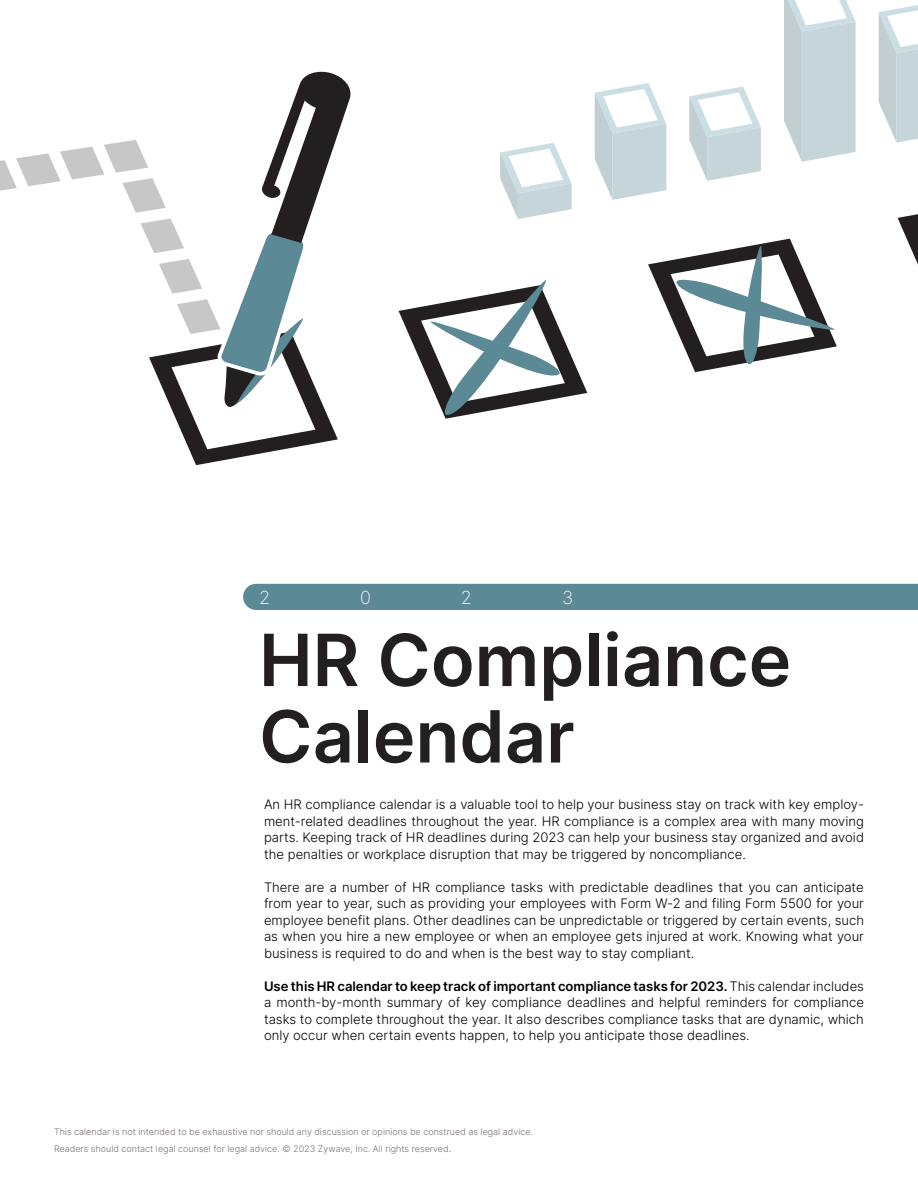
<style>
.page{position:relative;width:918px;height:1188px;background:#fff}
.page>*{position:absolute;margin:0;border:0;box-sizing:border-box;transform-origin:0 0}
.t1{font:600 72px/76.5px "Inter";color:#231f20}
.t2{font:200 18px "Inter";color:#fff}
.t3{font:300 13.2px/16.5px "Inter";color:#000;text-align:justify}
.t4{font:300 9px/16.5px "Inter";color:#79716f}
.s1{font-weight:600}
.s2{font-family:"Merriweather"}
</style>
<div class="page">
<div style="left:243px;top:584px;width:675px;height:26px;background:#5c8996"></div>
<svg style="left:898px;top:214px;width:20px;height:51px"></svg>
<svg style="left:0;top:71px;width:351px;height:394px"></svg>
<svg style="left:399px;top:280px;width:188px;height:139px"></svg>
<svg style="left:648px;top:238px;width:189px;height:134px"></svg>
<svg style="left:500px;top:143px;width:72px;height:76px"></svg>
<svg style="left:689px;top:86px;width:72px;height:95px"></svg>
<svg style="left:784px;top:0;width:72px;height:162px;background:#cddade"></svg>
<svg style="left:879px;top:5px;width:39px;height:138px"></svg>
<svg style="left:595px;top:83px;width:71px;height:117px"></svg>
<h2 class="t2" style="left:259px;top:584px;width:13px">2</h2>
<h2 class="t2" style="left:360px;top:584px;width:12px">0</h2>
<h2 class="t2" style="left:461px;top:584px;width:13px">2</h2>
<h2 class="t2" style="left:562px;top:584px;width:13px">3</h2>
<h1 class="t1" style="left:259px;top:620px;width:534px">HR Compliance<br>Calendar</h1>
<p class="t3" style="left:264px;top:796px;width:602px">An HR compliance calendar is a valuable tool to help your business stay on track with key employ&shy;ment-related deadlines throughout the year. HR compliance is a complex area with many moving parts. Keeping track of HR deadlines during 2023 can help your business stay organized and avoid the penalties or workplace disruption that may be triggered by noncompliance.</p>
<p class="t3" style="left:264px;top:878px;width:602px">There are a number of HR compliance tasks with predictable deadlines that you can anticipate from year to year, such as providing your employees with Form W-2 and filing Form 5500 for your employee benefit plans. Other deadlines can be unpredictable or triggered by certain events, such as when you hire a new employee or when an employee gets injured at work. Knowing what your business is required to do and when is the best way to stay compliant.</p>
<p class="t3" style="left:264px;top:977px;width:602px"><span class="s1">Use this HR calendar to keep track of important compliance tasks for 2023.</span> This calendar includes a month-by-month summary of key compliance deadlines and helpful reminders for compliance tasks to complete throughout the year. It also describes compliance tasks that are dynamic, which only occur when certain events happen, to help you anticipate those deadlines.</p>
<p class="t4" style="left:54px;top:1123px;width:481px">This calendar is not intended to be exhaustive nor should any discussion or opinions be construed as legal advice.<br>Readers should contact legal counsel for legal advice. © 2023 Zywave, Inc. All rights reserved<span class="s2">.</span></p>
</div>
